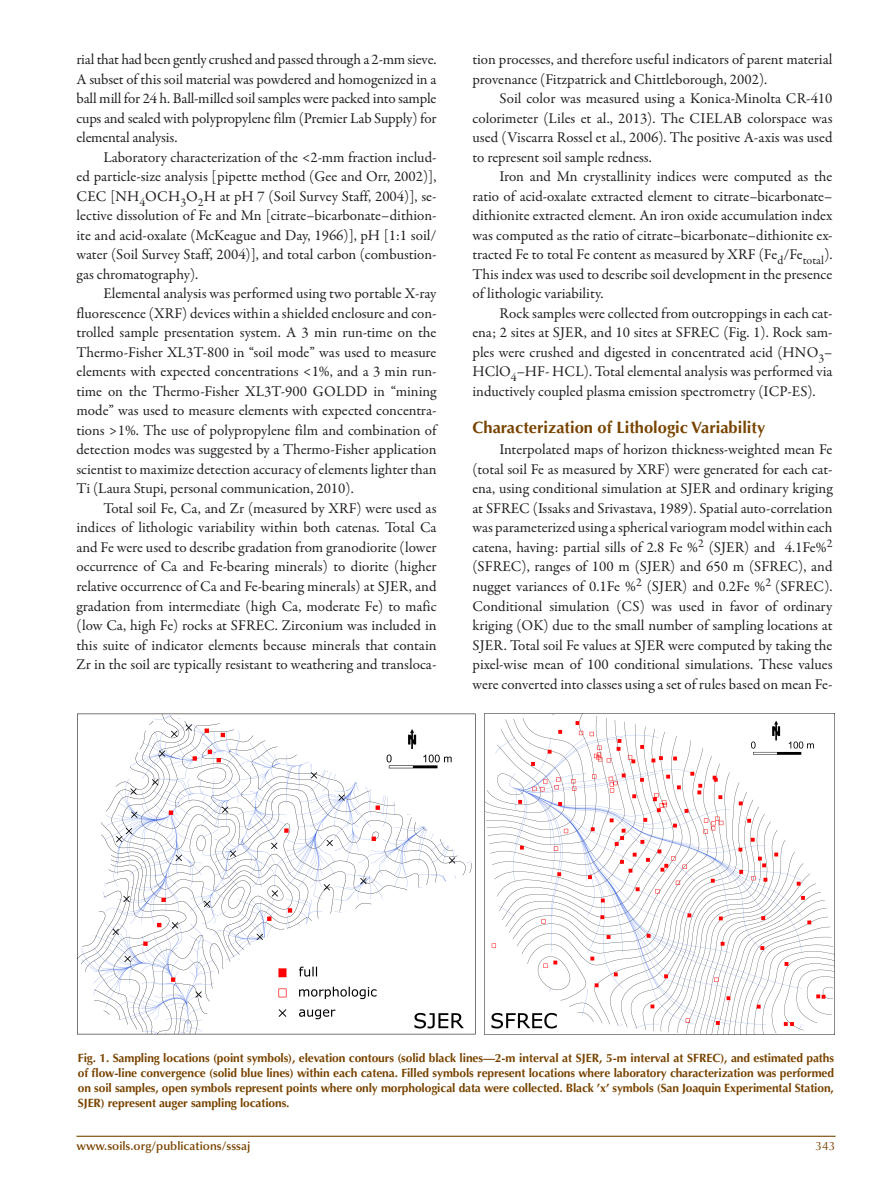
<style>
.page{position:relative;width:891px;height:1188px;background:#fff}
.page>*{position:absolute;margin:0;border:0;box-sizing:border-box;transform-origin:0 0}
.t1{font:700 16.5px "Optima LT Std";color:#794400}
.t2{font:15px/19.5px "Garamond Premr Pro";color:#231f20;text-align:justify}
.t3{font:700 12px/15px "Optima LT Std";letter-spacing:-.01em;color:#794400;text-align:justify}
.t4{font:600 12px "Optima LT Std";color:#794400}
.t5{font:12px "Optima LT Std";color:#794400}
</style>
<div class="page">
<hr style="left:76px;top:1136px;width:759px;height:1px;background:#794400">
<img style="left:78px;top:713px;width:756px;height:321px">
<p class="t2" style="left:76px;top:50px;width:362px">rial that had been gently crushed and passed through a 2-mm sieve.<br>A subset of this soil material was powdered and homogenized in a ball mill for 24 h. Ball-milled soil samples were packed into sample cups and sealed with polypropylene film (Premier Lab Supply) for elemental analysis.</p>
<p class="t2" style="left:76px;top:148px;width:362px;text-indent:27px">Laboratory characterization of the &lt;2-mm fraction includ&shy;ed particle-size analysis [pipette method (Gee and Orr, 2002)], CEC [NH<sub>4</sub>OCH<sub>3</sub>O<sub>2</sub>H at pH 7 (Soil Survey Staff, 2004)], se&shy;lective dissolution of Fe and Mn [citrate–bicarbonate–dithion&shy;ite and acid-oxalate (McKeague and Day, 1966)], pH [1:1 soil/ water (Soil Survey Staff, 2004)], and total carbon (combustion&shy;gas chromatography).</p>
<p class="t2" style="left:76px;top:284px;width:362px;text-indent:27px">Elemental analysis was performed using two portable X-ray fluorescence (XRF) devices within a shielded enclosure and con&shy;trolled sample presentation system. A 3 min run-time on the Thermo-Fisher XL3T-800 in “soil mode” was used to measure elements with expected concentrations &lt;1%, and a 3 min run&shy;time on the Thermo-Fisher XL3T-900 GOLDD in “mining mode” was used to measure elements with expected concentra&shy;tions &gt;1%. The use of polypropylene film and combination of detection modes was suggested by a Thermo-Fisher application scientist to maximize detection accuracy of elements lighter than Ti (Laura Stupi, personal communication, 2010).</p>
<p class="t2" style="left:76px;top:499px;width:362px;text-indent:27px">Total soil Fe, Ca, and Zr (measured by XRF) were used as indices of lithologic variability within both catenas. Total Ca and Fe were used to describe gradation from granodiorite (lower occurrence of Ca and Fe-bearing minerals) to diorite (higher relative occurrence of Ca and Fe-bearing minerals) at SJER, and gradation from intermediate (high Ca, moderate Fe) to mafic (low Ca, high Fe) rocks at SFREC. Zirconium was included in this suite of indicator elements because minerals that contain Zr in the soil are typically resistant to weathering and transloca-</p>
<p class="t2" style="left:472px;top:50px;width:361px">tion processes, and therefore useful indicators of parent material provenance (Fitzpatrick and Chittleborough, 2002).</p>
<p class="t2" style="left:472px;top:89px;width:362px;text-indent:27px">Soil color was measured using a Konica-Minolta CR-410 colorimeter (Liles et al., 2013). The CIELAB colorspace was used (Viscarra Rossel et al., 2006). The positive A-axis was used to represent soil sample redness.</p>
<p class="t2" style="left:472px;top:167px;width:362px;text-indent:27px">Iron and Mn crystallinity indices were computed as the ratio of acid-oxalate extracted element to citrate–bicarbonate– dithionite extracted element. An iron oxide accumulation index was computed as the ratio of citrate–bicarbonate–dithionite ex&shy;tracted Fe to total Fe content as measured by XRF (Fe<sub>d</sub>/Fe<sub>total</sub>).<br>This index was used to describe soil development in the presence of lithologic variability.</p>
<p class="t2" style="left:472px;top:304px;width:362px;text-indent:27px">Rock samples were collected from outcroppings in each cat&shy;ena; 2 sites at SJER, and 10 sites at SFREC (Fig. 1). Rock sam&shy;ples were crushed and digested in concentrated acid (HNO<sub>3</sub>– HClO<sub>4</sub>–HF- HCL). Total elemental analysis was performed via inductively coupled plasma emission spectrometry (ICP-ES).</p>
<p class="t1" style="left:472px;top:418px;width:294px">Characterization of Lithologic Variability</p>
<p class="t2" style="left:472px;top:440px;width:362px;text-indent:27px">Interpolated maps of horizon thickness-weighted mean Fe (total soil Fe as measured by XRF) were generated for each cat&shy;ena, using conditional simulation at SJER and ordinary kriging at SFREC (Issaks and Srivastava, 1989). Spatial auto-correlation was parameterized using a spherical variogram model within each catena, having: partial sills of 2.8 Fe %<sup>2</sup> (SJER) and 4.1Fe%<sup>2 </sup>(SFREC), ranges of 100 m (SJER) and 650 m (SFREC), and nugget variances of 0.1Fe %<sup>2</sup> (SJER) and 0.2Fe %<sup>2</sup> (SFREC).<br>Conditional simulation (CS) was used in favor of ordinary kriging (OK) due to the small number of sampling locations at SJER. Total soil Fe values at SJER were computed by taking the pixel-wise mean of 100 conditional simulations. These values were converted into classes using a set of rules based on mean Fe-</p>
<p class="t3" style="left:78px;top:1051px;width:758px">Fig. 1. Sampling locations (point symbols), elevation contours (solid black lines—2-m interval at SJER, 5-m interval at SFREC), and estimated paths of flow-line convergence (solid blue lines) within each catena. Filled symbols represent locations where laboratory characterization was performed on soil samples, open symbols represent points where only morphological data were collected. Black ’x’ symbols (San Joaquin Experimental Station, SJER) represent auger sampling locations.</p>
<p class="t4" style="left:76px;top:1139px;width:175px">www.soils.org/publications/sssaj</p>
<p class="t5" style="left:815px;top:1139px;width:22px">343</p>
</div>
